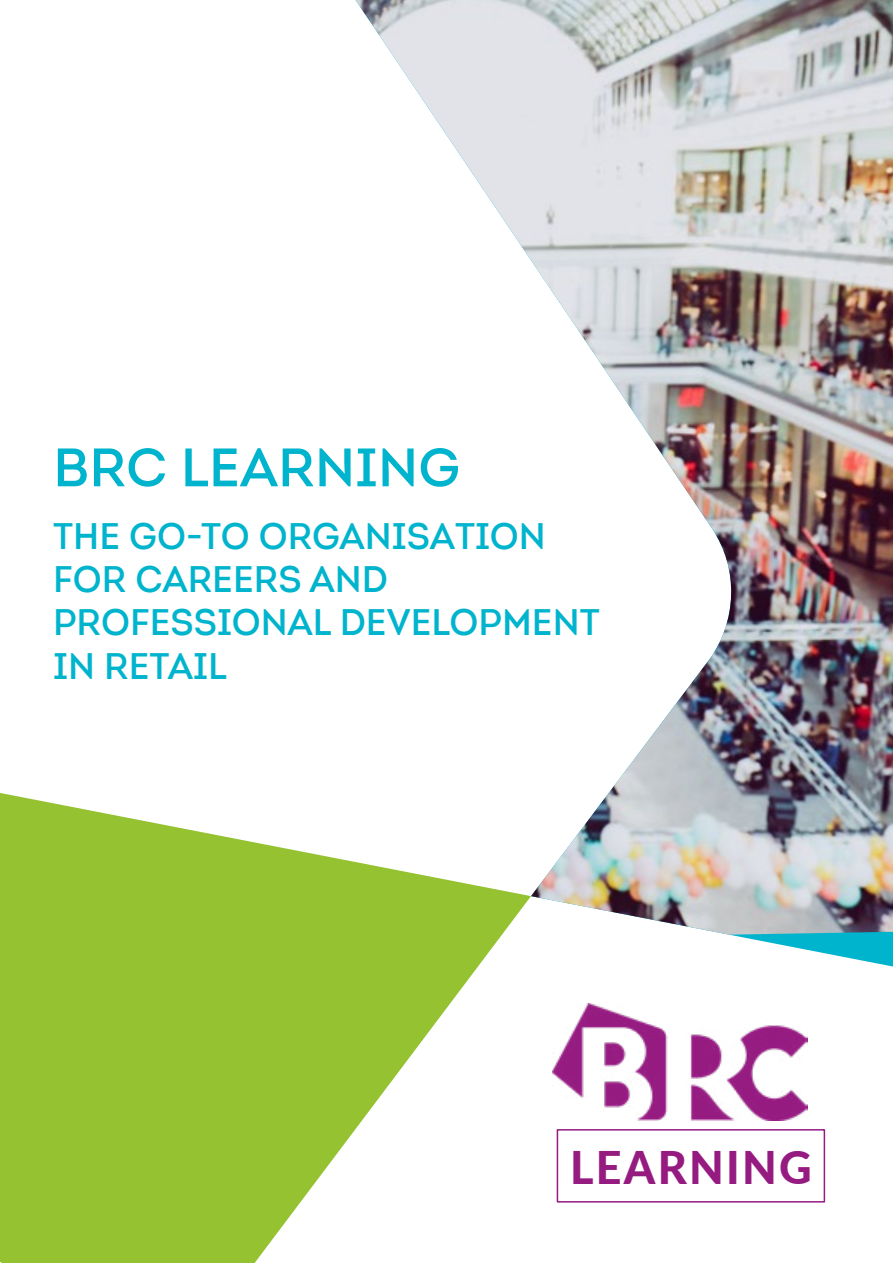
<style>
.page{position:relative;width:893px;height:1263px;background:#fff}
.page>*{position:absolute;margin:0;border:0;box-sizing:border-box;transform-origin:0 0}
.t1{font:600 54px "Intro";color:#00b4cd}
.t2{font:800 45px "Lato";letter-spacing:.05em;color:#951b81}
.t3{font:600 36px/43.2px "Intro";color:#00b4cd}
</style>
<div class="page">
<svg style="left:0;top:988px;width:462px;height:275px;fill:#95c230"></svg>
<svg style="left:0;top:793px;width:893px;height:195px;fill:#95c230"></svg>
<img style="left:355px;top:0;width:538px;height:935px">
<img style="left:553px;top:1003px;width:255px;height:117px">
<div style="left:557px;top:1129px;width:268px;height:73px;border:2px solid #951b81"></div>
<h1 class="t1" style="left:53px;top:433px;width:408px">BRC LEARNING</h1>
<p class="t3" style="left:53px;top:515px;width:548px">THE GO-TO ORGANISATION<br>FOR CAREERS AND<br>PROFESSIONAL DEVELOPMENT<br>IN RETAIL</p>
<p class="t2" style="left:570px;top:1134px;width:243px">LEARNING</p>
</div>
